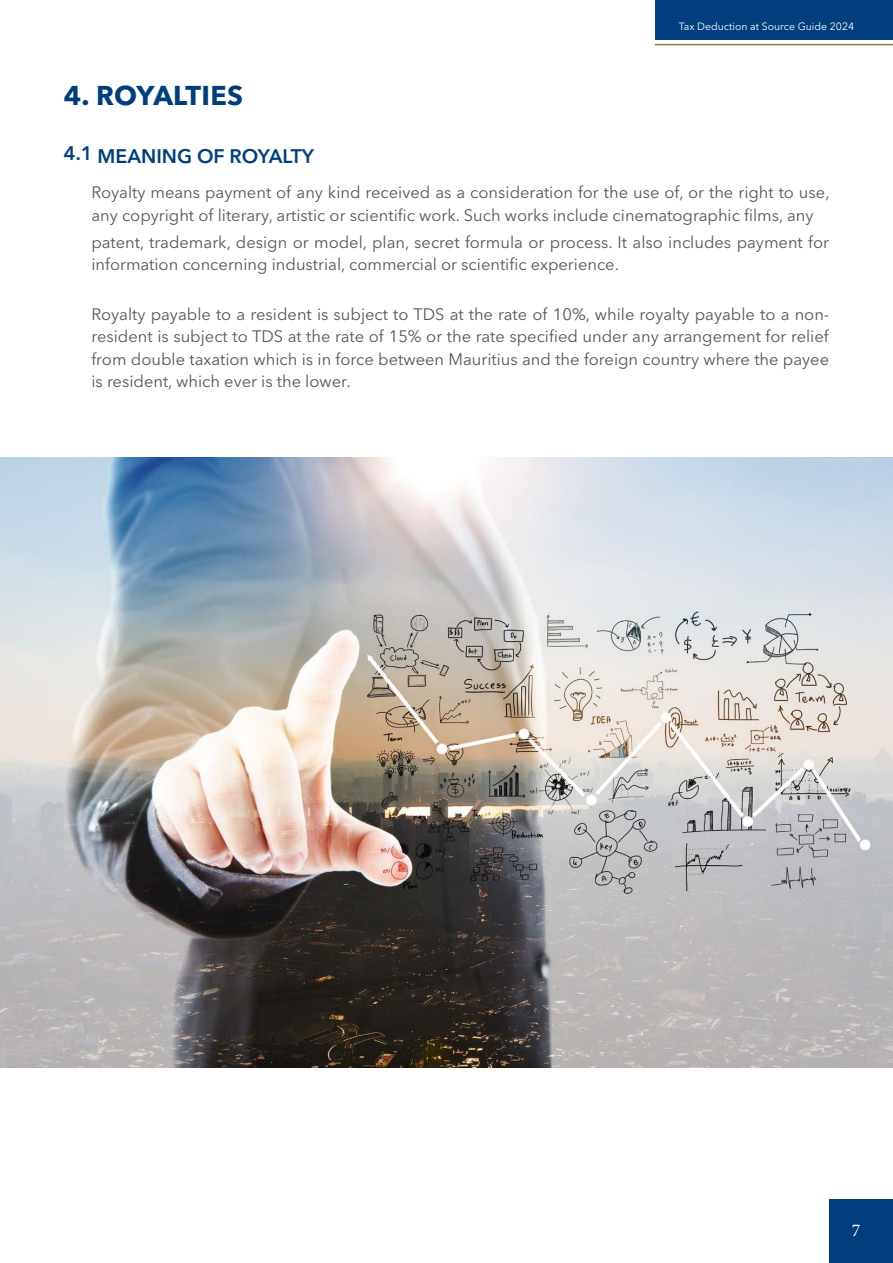
<style>
.page{position:relative;width:893px;height:1263px;background:#fff}
.page>*{position:absolute;margin:0;border:0;box-sizing:border-box;transform-origin:0 0}
.t1{font:700 27px "Avenir Next LT Pro";letter-spacing:.01em;color:#003e7d}
.t2{font:600 19.5px "Avenir Next LT Pro";color:#003e7d}
.t3{font:18px "Minion Pro";color:#fff}
.t4{font:16.5px/22.5px "Avenir Next LT Pro";color:#575656}
.t5{font:10.5px "Avenir Next LT Pro";color:#fff}
</style>
<div class="page">
<div style="left:655px;top:0;width:238px;height:40px;background:#003e7d"></div>
<hr style="left:655px;top:44px;width:238px;height:1px;background:#967644">
<div style="left:829px;top:1199px;width:64px;height:64px;background:#003e7d"></div>
<img style="left:0;top:457px;width:893px;height:611px">
<h1 class="t1" style="left:64px;top:79px;width:181px">4. ROYALTIES</h1>
<p class="t5" style="left:679px;top:20px;width:177px">Tax Deduction at Source Guide 2024</p>
<p class="t2" style="left:64px;top:145px;width:252px">4.1 MEANING OF ROYALTY</p>
<p class="t4" style="left:91px;top:181px;width:740px">Royalty means payment of any kind received as a consideration for the use of, or the right to use, any copyright of literary, artistic or scientific work. Such works include cinematographic films, any</p>
<p class="t4" style="left:91px;top:231px;width:739px">patent, trademark, design or model, plan, secret formula or process. It also includes payment for information concerning industrial, commercial or scientific experience.</p>
<p class="t4" style="left:91px;top:302px;width:739px;text-align:justify">Royalty payable to a resident is subject to TDS at the rate of 10%, while royalty payable to a non&shy;resident is subject to TDS at the rate of 15% or the rate specified under any arrangement for relief from double taxation which is in force between Mauritius and the foreign country where the payee is resident, which ever is the lower.</p>
<p class="t3" style="left:852px;top:1218px;width:10px">7</p>
</div>
